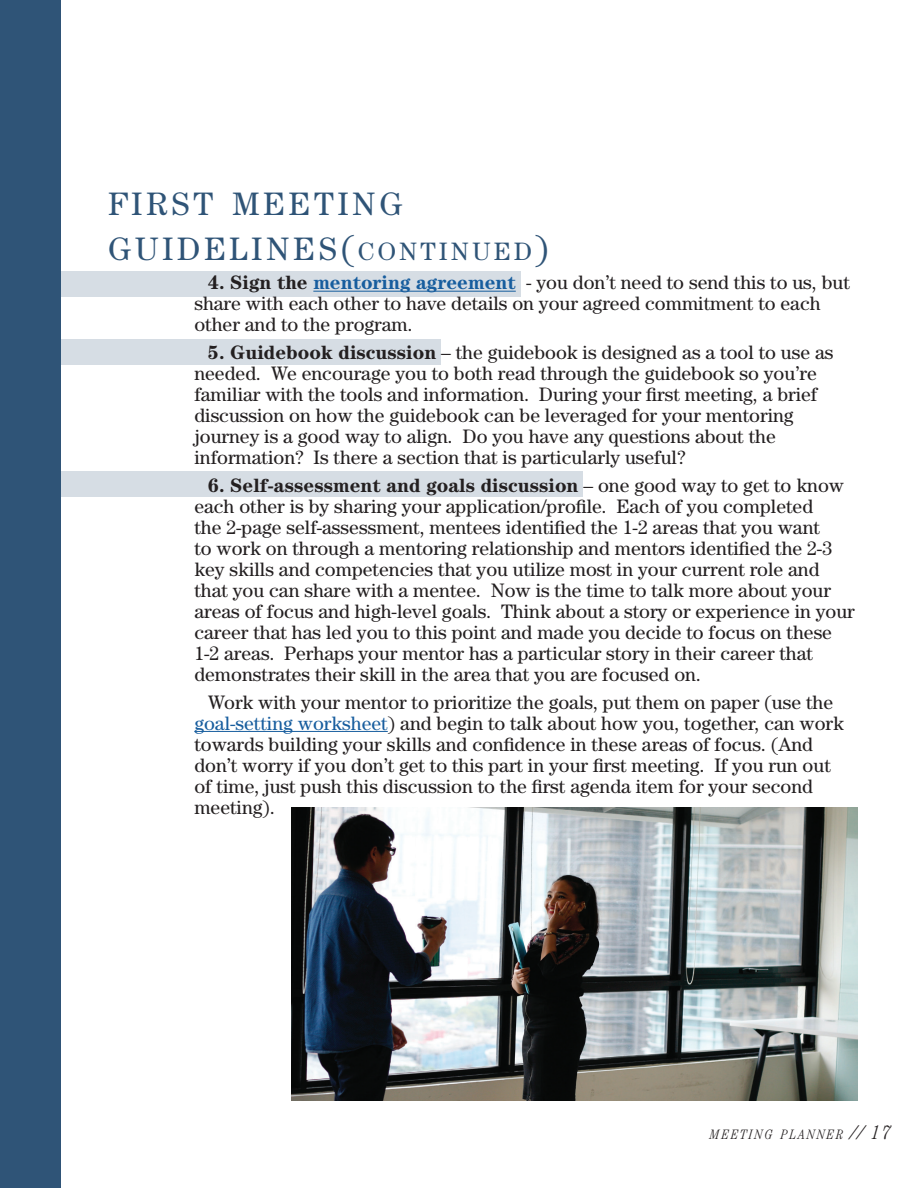
<style>
.page{position:relative;width:918px;height:1188px;background:#fff}
.page>*{position:absolute;margin:0;border:0;box-sizing:border-box;transform-origin:0 0}
.t1{font:32.55px/45px "Century Std";letter-spacing:.115em;color:#2f5477}
.t2{font:19.5px/21px "Century Std";color:#231f20}
.t3{font:italic 300 condensed 13.65px "Century Std";letter-spacing:.13em;color:#231f20}
.s1{font-size:36px}
.s2{font-size:25.2px}
.s3{font-weight:700}
.s4{font-weight:700;color:#175d9e}
.s5{color:#175d9e}
.s6{font-size:19.5px}
</style>
<div class="page">
<div style="left:61px;top:339px;width:380px;height:26px;background:#d6dde4"></div>
<div style="left:61px;top:271px;width:460px;height:26px;background:#d6dde4"></div>
<div style="left:61px;top:472px;width:522px;height:25px;background:#d6dde4"></div>
<div style="left:0;top:0;width:61px;height:1188px;background:#2f5477"></div>
<hr style="left:313px;top:291px;width:203px;height:1px;background:#175d9e">
<hr style="left:194px;top:731px;width:194px;height:1px;background:#175d9e">
<img style="left:292px;top:808px;width:565px;height:292px">
<h1 class="t1" style="left:108px;top:181px;width:443px">FIRST MEETING<br>GUIDELINES<span class="s1">(</span><span class="s2">CONTINUED</span><span class="s1">)</span></h1>
<p class="t2" style="left:194px;top:272px;width:657px;text-indent:13px"><span class="s3">4. Sign the</span> <span class="s4">mentoring agreement</span> - you don’t need to send this to us, but share with each other to have details on your agreed commitment to each other and to the program.</p>
<p class="t2" style="left:194px;top:341px;width:641px;text-indent:13px"><span class="s3">5. Guidebook discussion</span> – the guidebook is designed as a tool to use as needed. We encourage you to both read through the guidebook so you’re familiar with the tools and information. During your first meeting, a brief discussion on how the guidebook can be leveraged for your mentoring journey is a good way to align. Do you have any questions about the information? Is there a section that is particularly useful?</p>
<p class="t2" style="left:194px;top:474px;width:662px;text-indent:13px"><span class="s3">6. Self-assessment and goals discussion</span> – one good way to get to know each other is by sharing your application/profile. Each of you completed<br>the 2-page self-assessment, mentees identified the 1-2 areas that you want<br>to work on through a mentoring relationship and mentors identified the 2-3 key skills and competencies that you utilize most in your current role and that you can share with a mentee. Now is the time to talk more about your areas of focus and high-level goals. Think about a story or experience in your career that has led you to this point and made you decide to focus on these 1-2 areas. Perhaps your mentor has a particular story in their career that demonstrates their skill in the area that you are focused on.</p>
<p class="t2" style="left:194px;top:691px;width:651px;text-indent:13px">Work with your mentor to prioritize the goals, put them on paper (use the <span class="s5">goal-setting worksheet</span>) and begin to talk about how you, together, can work towards building your skills and confidence in these areas of focus. (And don’t worry if you don’t get to this part in your first meeting. If you run out of time, just push this discussion to the first agenda item for your second meeting).</p>
<p class="t3" style="left:710px;top:1126px;width:183px">MEETING PLANNER <span class="s6">// 17</span></p>
</div>
